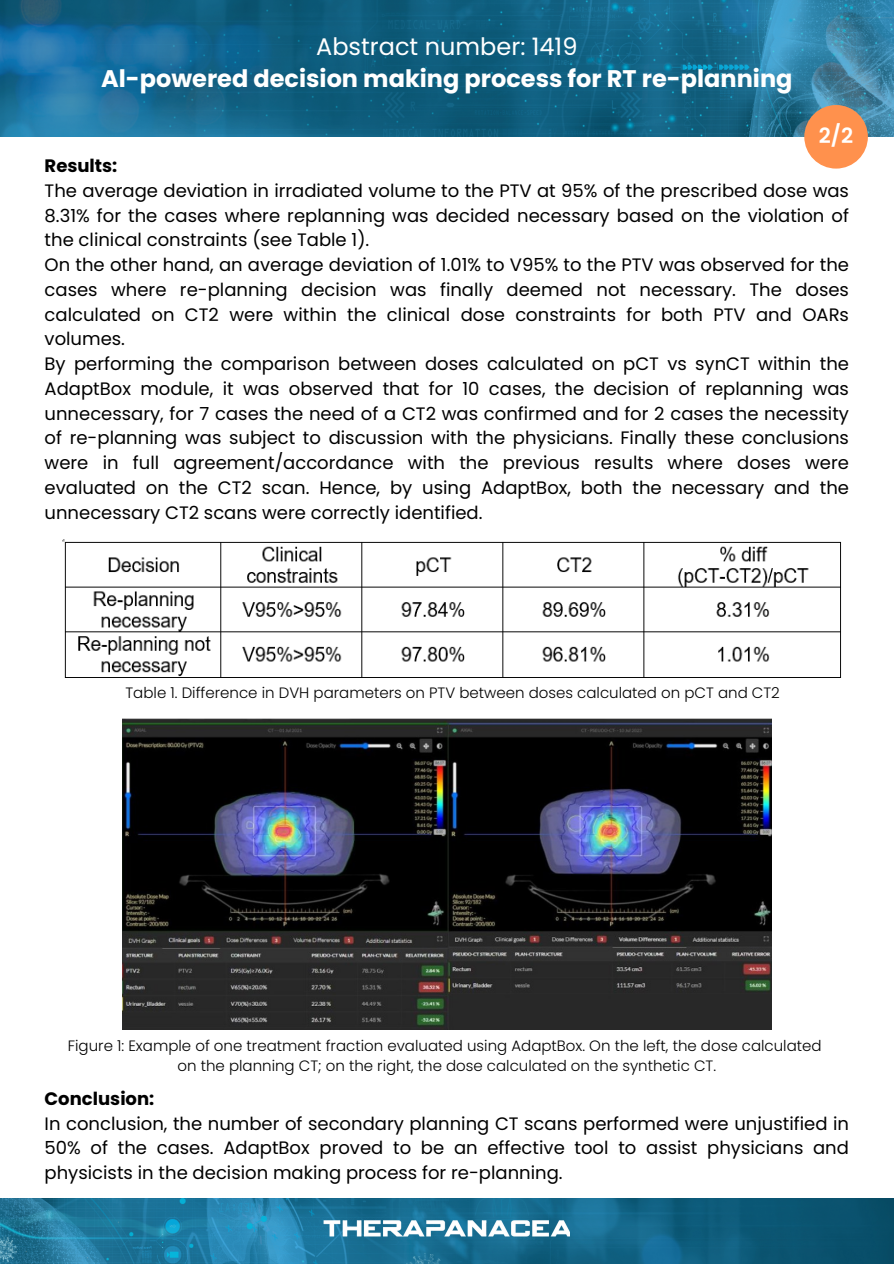
<style>
.page{position:relative;width:894px;height:1264px;background:#fff}
.page>*{position:absolute;margin:0;border:0;box-sizing:border-box;transform-origin:0 0}
.t1{font:700 24px/32.7px "Poppins";color:#fff;text-align:center}
.t2{font:600 21px "Poppins";color:#fff}
.t3{font:18px/24.8px "Poppins";color:#000}
.t4{font:300 15px "Poppins";color:#000}
.s1{font-weight:400}
.s2{font-weight:700}
</style>
<div class="page">
<svg style="left:0;top:0;width:893px;height:137px;background:#19698d"></svg>
<svg style="left:0;top:1198px;width:893px;height:65px;background:#186d90"></svg>
<div style="left:804px;top:105px;width:63px;height:64px;background:#ff914d;border-radius:50%"></div>
<img style="left:62px;top:540px;width:779px;height:137px">
<img style="left:123px;top:718px;width:648px;height:311px">
<img style="left:318px;top:1212px;width:251px;height:29px">
<p class="t1" style="left:101px;top:30px;width:692px"><span class="s1">Abstract number: 1419<br></span>Al-powered decision making process for RT re-planning</p>
<h1 class="t2" style="left:818px;top:121px;width:36px">2/2</h1>
<p class="t3" style="left:45px;top:153px;width:805px"><span class="s2">Results:<br></span>The average deviation in irradiated volume to the PTV at 95% of the prescribed dose was 8.31% for the cases where replanning was decided necessary based on the violation of the clinical constraints (see Table 1).<br>On the other hand, an average deviation of 1.01% to V95% to the PTV was observed for the cases where re-planning decision was finally deemed not necessary. The doses calculated on CT2 were within the clinical dose constraints for both PTV and OARs volumes.<br>By performing the comparison between doses calculated on pCT vs synCT within the AdaptBox module, it was observed that for 10 cases, the decision of replanning was unnecessary, for 7 cases the need of a CT2 was confirmed and for 2 cases the necessity of re-planning was subject to discussion with the physicians. Finally these conclusions were in full agreement/accordance with the previous results where doses were evaluated on the CT2 scan. Hence, by using AdaptBox, both the necessary and the unnecessary CT2 scans were correctly identified.</p>
<p class="t4" style="left:125px;top:682px;width:655px">Table 1. Difference in DVH parameters on PTV between doses calculated on pCT and CT2</p>
<p class="t4" style="left:68px;top:1034px;width:755px">Figure 1: Example of one treatment fraction evaluated using AdaptBox. On the left, the dose calculated</p>
<p class="t4" style="left:177px;top:1055px;width:540px">on the planning CT; on the right, the dose calculated on the synthetic CT.</p>
<h3 class="t3" style="left:45px;top:1086px;width:805px"><span class="s2">Conclusion:<br></span>In conclusion, the number of secondary planning CT scans performed were unjustified in 50% of the cases. AdaptBox proved to be an effective tool to assist physicians and physicists in the decision making process for re-planning.</h3>
</div>
